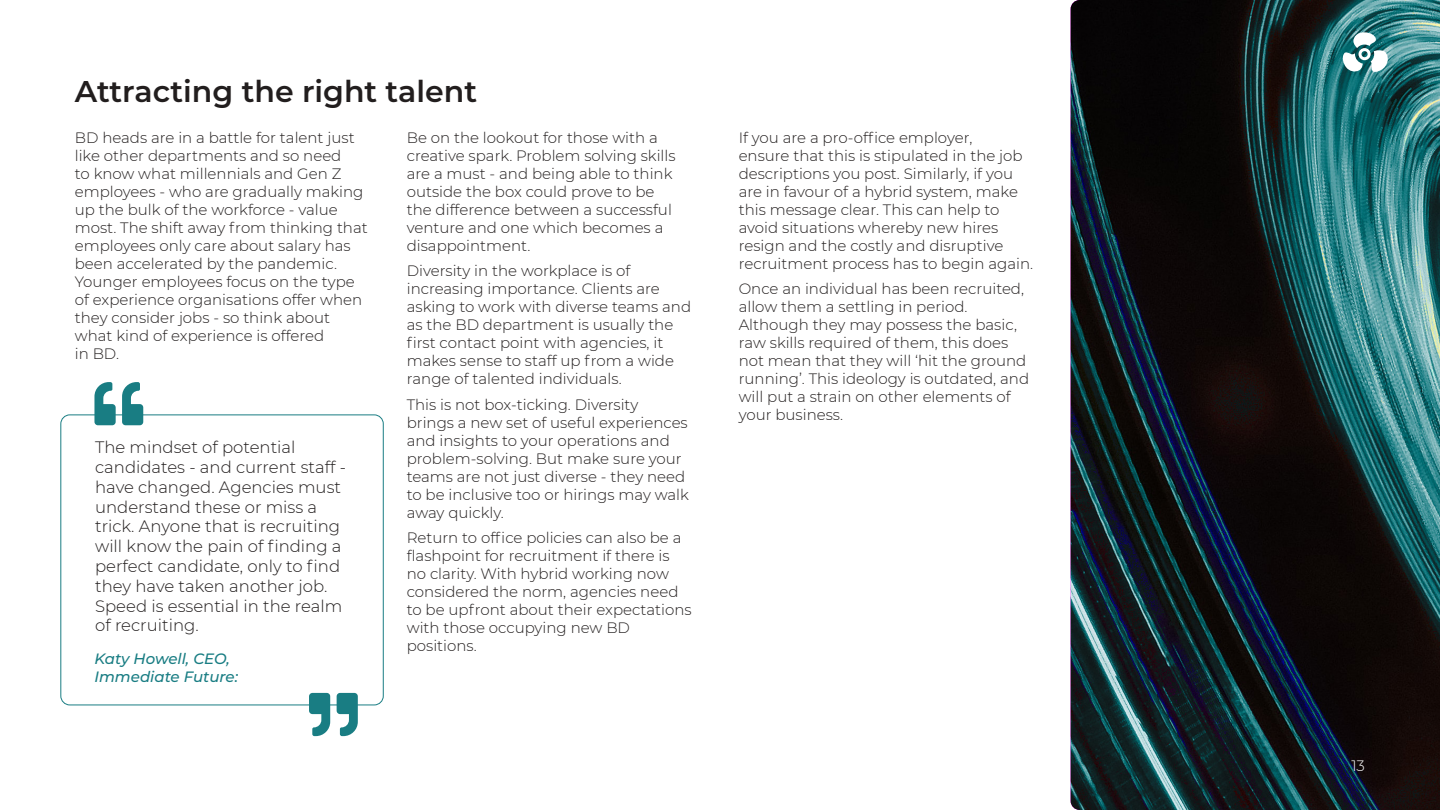
<style>
.page{position:relative;width:1440px;height:810px;background:#fff}
.page>*{position:absolute;margin:0;border:0;box-sizing:border-box;transform-origin:0 0}
.t1{font:600 30px "Montserrat";color:#221e1e}
.t2{font:300 16.5px/19.8px "Montserrat";color:#221e1e}
.t3{font:300 15px/18px "Montserrat";color:#221e1e}
.t4{font:italic 500 15px/18px "Montserrat";color:#197d83}
.t5{font:300 15px "Montserrat";color:#fff}
</style>
<div class="page">
<img style="left:1071px;top:0;width:369px;height:810px">
<div style="left:60px;top:415px;width:324px;height:290px;border:1px solid #197d83;border-radius:9px"></div>
<svg style="left:94px;top:382px;width:22px;height:43px"></svg>
<svg style="left:122px;top:382px;width:21px;height:43px"></svg>
<svg style="left:337px;top:693px;width:21px;height:43px"></svg>
<svg style="left:309px;top:693px;width:21px;height:43px"></svg>
<svg style="left:1341px;top:32px;width:47px;height:41px"></svg>
<h1 class="t1" style="left:75px;top:71px;width:404px">Attracting the right talent</h1>
<p class="t3" style="left:75px;top:128px;width:294px">BD heads are in a battle for talent just like other departments and so need<br>to know what millennials and Gen Z employees - who are gradually making up the bulk of the workforce - value most. The shift away from thinking that employees only care about salary has been accelerated by the pandemic.<br>Younger employees focus on the type of experience organisations offer when they consider jobs - so think about what kind of experience is offered<br>in BD.</p>
<p class="t3" style="left:407px;top:128px;width:270px">Be on the lookout for those with a creative spark. Problem solving skills are a must - and being able to think outside the box could prove to be the difference between a successful venture and one which becomes a disappointment.</p>
<p class="t3" style="left:407px;top:262px;width:286px">Diversity in the workplace is of increasing importance. Clients are asking to work with diverse teams and as the BD department is usually the first contact point with agencies, it makes sense to staff up from a wide range of talented individuals.</p>
<p class="t3" style="left:407px;top:395px;width:284px">This is not box-ticking. Diversity brings a new set of useful experiences and insights to your operations and problem-solving. But make sure your teams are not just diverse - they need to be inclusive too or hirings may walk away quickly.</p>
<p class="t3" style="left:407px;top:529px;width:286px">Return to office policies can also be a flashpoint for recruitment if there is no clarity. With hybrid working now considered the norm, agencies need to be upfront about their expectations with those occupying new BD positions.</p>
<p class="t2" style="left:95px;top:437px;width:252px">The mindset of potential candidates - and current staff - have changed. Agencies must understand these or miss a trick. Anyone that is recruiting will know the pain of finding a perfect candidate, only to find they have taken another job.<br>Speed is essential in the realm of recruiting.</p>
<p class="t4" style="left:94px;top:649px;width:145px">Katy Howell, CEO,<br>Immediate Future:</p>
<p class="t3" style="left:739px;top:128px;width:296px">If you are a pro-office employer,<br>ensure that this is stipulated in the job descriptions you post. Similarly, if you are in favour of a hybrid system, make this message clear. This can help to avoid situations whereby new hires resign and the costly and disruptive recruitment process has to begin again.</p>
<p class="t3" style="left:739px;top:280px;width:292px">Once an individual has been recruited, allow them a settling in period.<br>Although they may possess the basic, raw skills required of them, this does not mean that they will ‘hit the ground running’. This ideology is outdated, and will put a strain on other elements of your business.</p>
<p class="t5" style="left:1351px;top:755px;width:15px">13</p>
</div>
